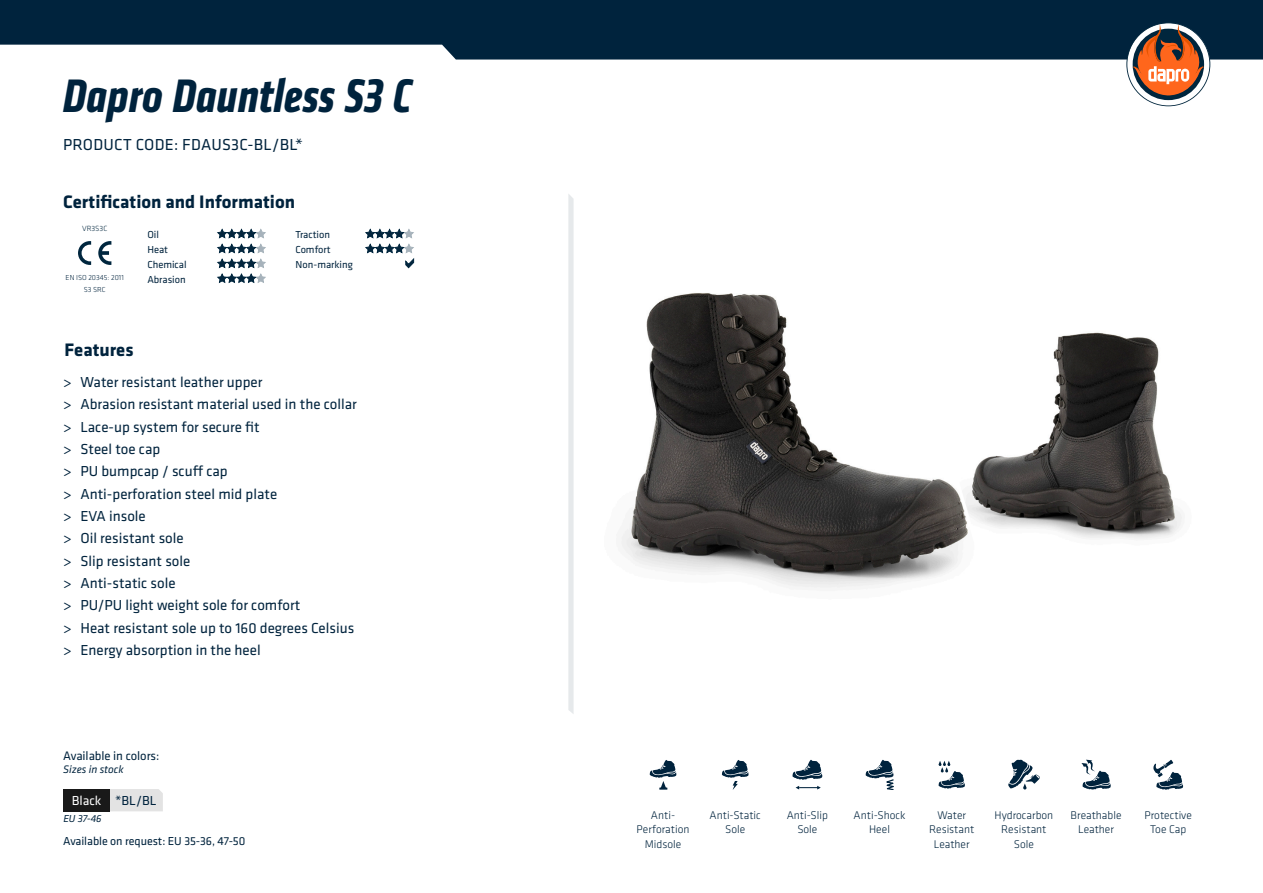
<style>
.page{position:relative;width:1263px;height:893px;background:#fff}
.page>*{position:absolute;margin:0;border:0;box-sizing:border-box;transform-origin:0 0}
.t1{font:italic 700 48.75px "Klavika Condensed";letter-spacing:.01em;color:#00233d}
.t2{font:700 18.75px "Klavika";color:#00233d}
.t3{font:16.5px "Klavika";letter-spacing:.015em;color:#00233d}
.t4{font:15px/22.4px "Klavika";color:#00233d}
.t5{font:13.5px "Klavika";color:#00233d}
.t6{font:12.75px "Klavika";letter-spacing:-.005em;color:#00233d}
.t7{font:12px "Klavika";letter-spacing:-.005em;color:#00233d}
.t8{font:300 11.55px/14.9px "Klavika";color:#00233d;text-align:center}
.t9{font:italic 11.25px "Klavika";letter-spacing:-.005em;color:#00233d}
.t10{font:10.5px/14.9px "Klavika";color:#00233d}
.t11{font:italic 10.5px "Klavika";color:#00233d}
.t12{font:300 7.8px "Klavika";color:#00263e}
.t13{font:300 7.5px/12px "Klavika";color:#00233d;text-align:center}
.s1{color:#fff}
</style>
<div class="page">
<svg style="left:0;top:0;width:1263px;height:60px;background:#193850"></svg>
<img style="left:1005px;top:332px;width:177px;height:207px">
<svg style="left:217px;top:229px;width:49px;height:54px"></svg>
<svg style="left:365px;top:229px;width:49px;height:24px"></svg>
<svg style="left:405px;top:259px;width:9px;height:9px"></svg>
<img style="left:621px;top:293px;width:381px;height:295px">
<svg style="left:110px;top:789px;width:53px;height:22px"></svg>
<div style="left:63px;top:789px;width:47px;height:22px;background:#191919"></div>
<svg style="left:1126px;top:22px;width:84px;height:84px"></svg>
<svg style="left:722px;top:760px;width:27px;height:30px"></svg>
<svg style="left:1008px;top:760px;width:32px;height:29px"></svg>
<svg style="left:792px;top:760px;width:31px;height:20px"></svg>
<svg style="left:795px;top:786px;width:26px;height:3px"></svg>
<svg style="left:1081px;top:760px;width:30px;height:29px"></svg>
<svg style="left:865px;top:760px;width:29px;height:30px"></svg>
<svg style="left:1153px;top:760px;width:30px;height:30px"></svg>
<svg style="left:650px;top:760px;width:27px;height:30px"></svg>
<svg style="left:938px;top:761px;width:27px;height:28px"></svg>
<svg style="left:568px;top:194px;width:6px;height:520px"></svg>
<svg style="left:78px;top:241px;width:13px;height:24px"></svg>
<svg style="left:98px;top:241px;width:13px;height:24px"></svg>
<h1 class="t1" style="left:63px;top:64px;width:350px">Dapro Dauntless S3 C</h1>
<p class="t3" style="left:63px;top:135px;width:241px">PRODUCT CODE: FDAUS3C-BL/BL*</p>
<p class="t2" style="left:63px;top:191px;width:234px">Certification and Information</p>
<p class="t10" style="left:147px;top:227px;width:41px">Oil<br>Heat<br>Chemical<br>Abrasion</p>
<p class="t10" style="left:295px;top:227px;width:59px">Traction<br>Comfort<br>Non-marking</p>
<p class="t12" style="left:82px;top:224px;width:27px">VR3S3C</p>
<p class="t13" style="left:66px;top:272px;width:60px">EN ISO 20345: 2011<br>S3 SRC</p>
<p class="t2" style="left:65px;top:340px;width:70px">Features</p>
<p class="t4" style="left:63px;top:371px;width:295px">&gt; Water resistant leather upper<br>&gt; Abrasion resistant material used in the collar &gt; Lace-up system for secure fit<br>&gt; Steel toe cap<br>&gt; PU bumpcap / scuff cap<br>&gt; Anti-perforation steel mid plate<br>&gt; EVA insole<br>&gt; Oil resistant sole<br>&gt; Slip resistant sole<br>&gt; Anti-static sole<br>&gt; PU/PU light weight sole for comfort<br>&gt; Heat resistant sole up to 160 degrees Celsius &gt; Energy absorption in the heel</p>
<p class="t6" style="left:63px;top:748px;width:98px">Available in colors:</p>
<p class="t9" style="left:63px;top:763px;width:62px">Sizes in stock</p>
<p class="t5" style="left:72px;top:793px;width:86px"><span class="s1">Black</span> *BL/BL</p>
<p class="t11" style="left:63px;top:813px;width:40px">EU 37-46</p>
<p class="t7" style="left:63px;top:834px;width:184px">Available on request: EU 35-36, 47-50</p>
<p class="t8" style="left:710px;top:807px;width:53px">Anti-Static<br>Sole</p>
<p class="t8" style="left:994px;top:807px;width:60px">Hydrocarbon<br>Resistant<br>Sole</p>
<p class="t8" style="left:787px;top:807px;width:43px">Anti-Slip<br>Sole</p>
<p class="t8" style="left:1071px;top:807px;width:52px">Breathable<br>Leather</p>
<p class="t8" style="left:854px;top:807px;width:53px">Anti-Shock<br>Heel</p>
<p class="t8" style="left:1144px;top:807px;width:49px">Protective<br>Toe Cap</p>
<p class="t8" style="left:637px;top:807px;width:54px">Anti-<br>Perforation<br>Midsole</p>
<p class="t8" style="left:929px;top:807px;width:47px">Water<br>Resistant<br>Leather</p>
</div>
